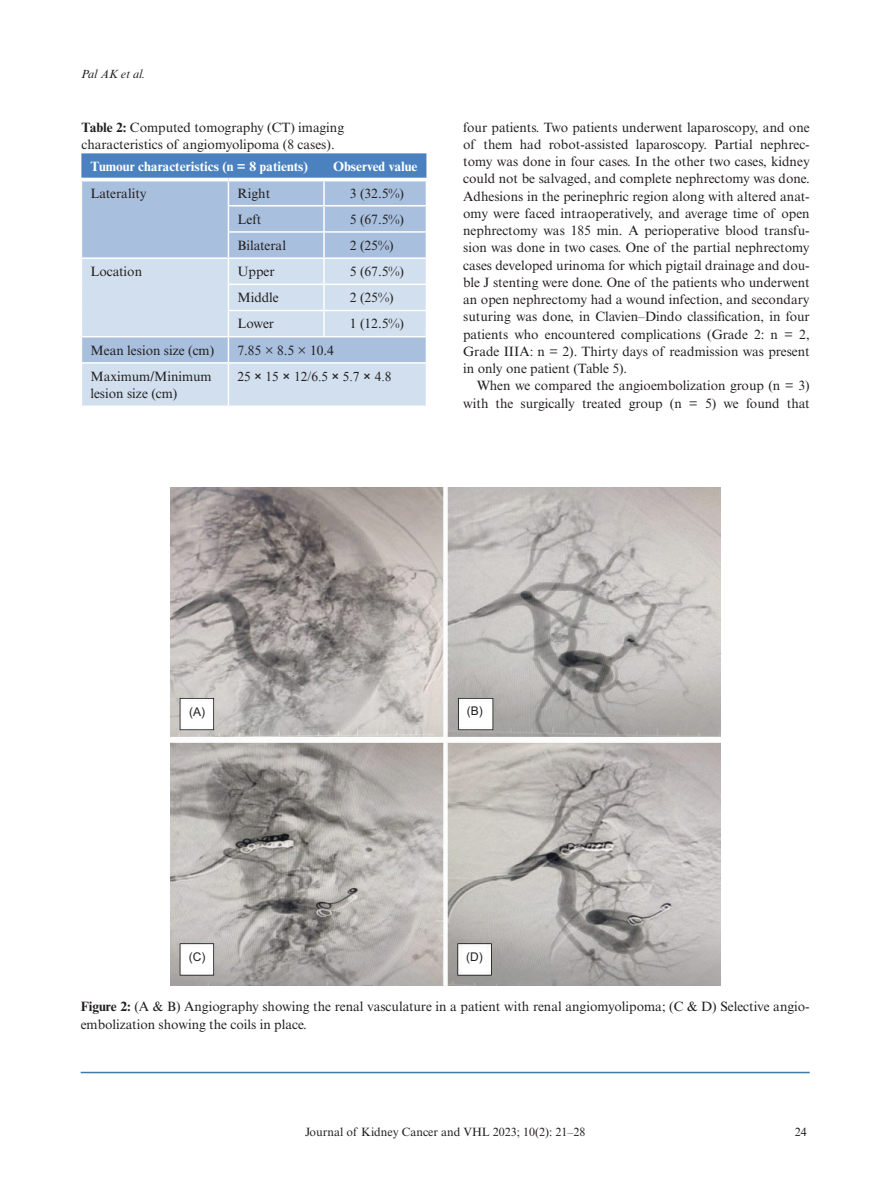
<style>
.page{position:relative;width:893px;height:1191px;background:#fff}
.page>*{position:absolute;margin:0;border:0;box-sizing:border-box;transform-origin:0 0}
.TXI{font:13.5px/17.2px "Times New Roman MT Std";color:#231f20;text-align:justify}
.TB{font:13.5px/17.2px "Times New Roman MT Std";color:#231f20}
.FGC{font:13.5px/17.2px "Times New Roman MT Std";color:#231f20}
.TT{font:13.5px/17.2px "Times New Roman MT Std";color:#231f20}
.TCH{font:700 13.5px "Times New Roman MT Std";color:#fff}
.TB-2{font:13.5px "Times New Roman";color:#231f20}
.t1{font:12px "Times New Roman MT Std";color:#231f20}
.t2{font:12px "Arial";color:#231f20}
.t3{font:italic 12px "Times New Roman MT Std";color:#231f20}
.s1{font-weight:700}
.s2{font-family:"Arial"}
</style>
<div class="page">
<hr style="left:81px;top:1071px;width:729px;height:2px;background:#3f7ba0">
<div style="left:82px;top:364px;width:344px;height:41px;background:#d1dfee"></div>
<hr style="left:228px;top:364px;width:1px;height:41px;background:#fff">
<svg style="left:81px;top:153px;width:346px;height:209px;background:#b0c6e1"></svg>
<hr style="left:81px;top:336px;width:147px;height:1px;background:#fff">
<hr style="left:228px;top:336px;width:96px;height:1px;background:#fff">
<hr style="left:324px;top:336px;width:103px;height:1px;background:#fff">
<img style="left:170px;top:488px;width:550px;height:497px">
<p class="t3" style="left:81px;top:67px;width:66px">Pal AK et al.</p>
<p class="TT" style="left:81px;top:118px;width:264px"><span class="s1">Table 2:</span> Computed tomography (CT) imaging characteristics of angiomyolipoma (8 cases).</p>
<p class="TCH" style="left:90px;top:158px;width:219px">Tumour characteristics (n = 8 patients)</p>
<p class="TCH" style="left:333px;top:158px;width:86px">Observed value</p>
<p class="TB" style="left:90px;top:184px;width:58px">Laterality</p>
<p class="TB" style="left:237px;top:184px;width:34px">Right</p>
<p class="TB" style="left:350px;top:184px;width:56px">3 (32.5%)</p>
<p class="TB" style="left:237px;top:210px;width:25px">Left</p>
<p class="TB" style="left:350px;top:210px;width:56px">5 (67.5%)</p>
<p class="TB" style="left:237px;top:237px;width:50px">Bilateral</p>
<p class="TB" style="left:350px;top:237px;width:45px">2 (25%)</p>
<p class="TB" style="left:90px;top:263px;width:53px">Location</p>
<p class="TB" style="left:237px;top:263px;width:39px">Upper</p>
<p class="TB" style="left:350px;top:263px;width:56px">5 (67.5%)</p>
<p class="TB" style="left:237px;top:289px;width:43px">Middle</p>
<p class="TB" style="left:350px;top:289px;width:45px">2 (25%)</p>
<p class="TB" style="left:237px;top:315px;width:38px">Lower</p>
<p class="TB" style="left:350px;top:315px;width:56px">1 (12.5%)</p>
<p class="TB" style="left:90px;top:341px;width:125px">Mean lesion size (cm)</p>
<p class="TB" style="left:237px;top:341px;width:98px">7.85 × 8.5 × 10.4</p>
<p class="TB" style="left:90px;top:368px;width:123px">Maximum/Minimum lesion size (cm)</p>
<p class="TB-2" style="left:237px;top:367px;width:156px">25 <span class="s2">×</span> 15 <span class="s2">×</span> 12/6.5 <span class="s2">×</span> 5.7 <span class="s2">×</span> 4.8</p>
<p class="TXI" style="left:463px;top:118px;width:348px">four patients. Two patients underwent laparoscopy, and one of them had robot-assisted laparoscopy. Partial nephrec&shy;tomy was done in four cases. In the other two cases, kidney could not be salvaged, and complete nephrectomy was done.<br>Adhesions in the perinephric region along with altered anat&shy;omy were faced intraoperatively, and average time of open nephrectomy was 185 min. A perioperative blood transfu&shy;sion was done in two cases. One of the partial nephrectomy cases developed urinoma for which pigtail drainage and dou&shy;ble J stenting were done. One of the patients who underwent an open nephrectomy had a wound infection, and secondary suturing was done, in Clavien–Dindo classification, in four patients who encountered complications (Grade 2: n = 2, Grade IIIA: n = 2). Thirty days of readmission was present in only one patient (Table 5).</p>
<p class="TXI" style="left:463px;top:377px;width:348px;text-align:right">When we compared the angioembolization group (n = 3) with the surgically treated group (n = 5) we found that</p>
<p class="t2" style="left:189px;top:704px;width:17px">(A)</p>
<p class="t2" style="left:467px;top:702px;width:17px">(B)</p>
<p class="t2" style="left:189px;top:948px;width:18px">(C)</p>
<p class="t2" style="left:466px;top:948px;width:18px">(D)</p>
<p class="FGC" style="left:81px;top:998px;width:730px"><span class="s1">Figure 2:</span> (A &amp; B) Angiography showing the renal vasculature in a patient with renal angiomyolipoma; (C &amp; D) Selective angio&shy;embolization showing the coils in place.</p>
<p class="t1" style="left:305px;top:1124px;width:282px">Journal of Kidney Cancer and VHL 2023; 10(2): 21–28</p>
<p class="t1" style="left:795px;top:1124px;width:13px">24</p>
</div>
